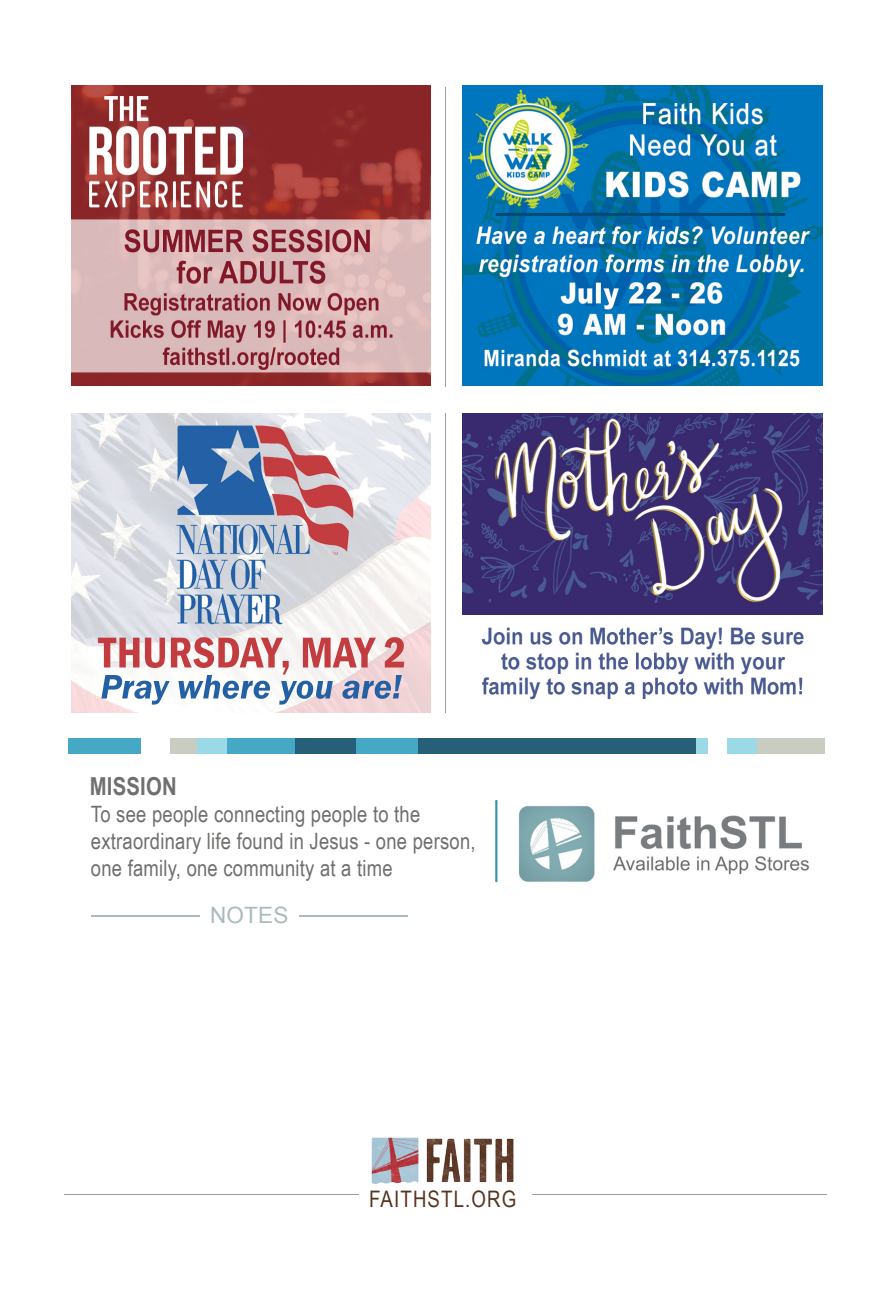
<style>
.page{position:relative;width:891px;height:1296px;background:#fff}
.page>*{position:absolute;margin:0;border:0;box-sizing:border-box;transform-origin:0 0}
.t1{font:700 24.75px "Arial Narrow";letter-spacing:.01em;color:#6f706d}
.t2{font:22.72px "Arial Narrow";letter-spacing:.05em;color:#573421}
.t3{font:22.5px/27px "Arial Narrow";letter-spacing:.01em;color:#6f706d}
.t4{font:22.5px "Arial";letter-spacing:.01em;color:#abb9c1}
</style>
<div class="page">
<div style="left:68px;top:738px;width:73px;height:16px;background:#45a9c5"></div>
<div style="left:170px;top:738px;width:27px;height:16px;background:#c8ccc1"></div>
<div style="left:209px;top:738px;width:87px;height:16px;background:#45a9c5"></div>
<div style="left:396px;top:738px;width:300px;height:16px;background:#275e78"></div>
<div style="left:748px;top:738px;width:76px;height:16px;background:#c8ccc1"></div>
<div style="left:197px;top:738px;width:30px;height:16px;background:#9cd9e6"></div>
<div style="left:696px;top:738px;width:12px;height:16px;background:#9cd9e6"></div>
<div style="left:727px;top:738px;width:29px;height:16px;background:#9cd9e6"></div>
<div style="left:296px;top:738px;width:61px;height:16px;background:#275e78"></div>
<div style="left:357px;top:738px;width:61px;height:16px;background:#45a9c5"></div>
<hr style="left:446px;top:87px;width:1px;height:300px;background:#98a3a1">
<hr style="left:446px;top:413px;width:1px;height:300px;background:#98a3a1">
<img style="left:463px;top:85px;width:359px;height:300px">
<img style="left:71px;top:85px;width:360px;height:300px">
<img style="left:71px;top:413px;width:360px;height:300px">
<hr style="left:300px;top:915px;width:108px;height:2px;background:#abb9c1">
<hr style="left:91px;top:916px;width:109px;height:1px;background:#abb9c1">
<hr style="left:64px;top:1195px;width:295px;height:1px;background:#98a3a1">
<hr style="left:532px;top:1195px;width:295px;height:1px;background:#98a3a1">
<img style="left:371px;top:1137px;width:143px;height:47px">
<svg style="left:496px;top:800px;width:1px;height:82px"></svg>
<img style="left:518px;top:806px;width:292px;height:76px">
<img style="left:463px;top:413px;width:359px;height:287px">
<p class="t1" style="left:90px;top:767px;width:89px">MISSION</p>
<p class="t3" style="left:91px;top:800px;width:386px">To see people connecting people to the extraordinary life found in Jesus - one person, one family, one community at a time</p>
<p class="t4" style="left:210px;top:900px;width:80px">NOTES</p>
<p class="t2" style="left:369px;top:1182px;width:149px">FAITHSTL.ORG</p>
</div>
